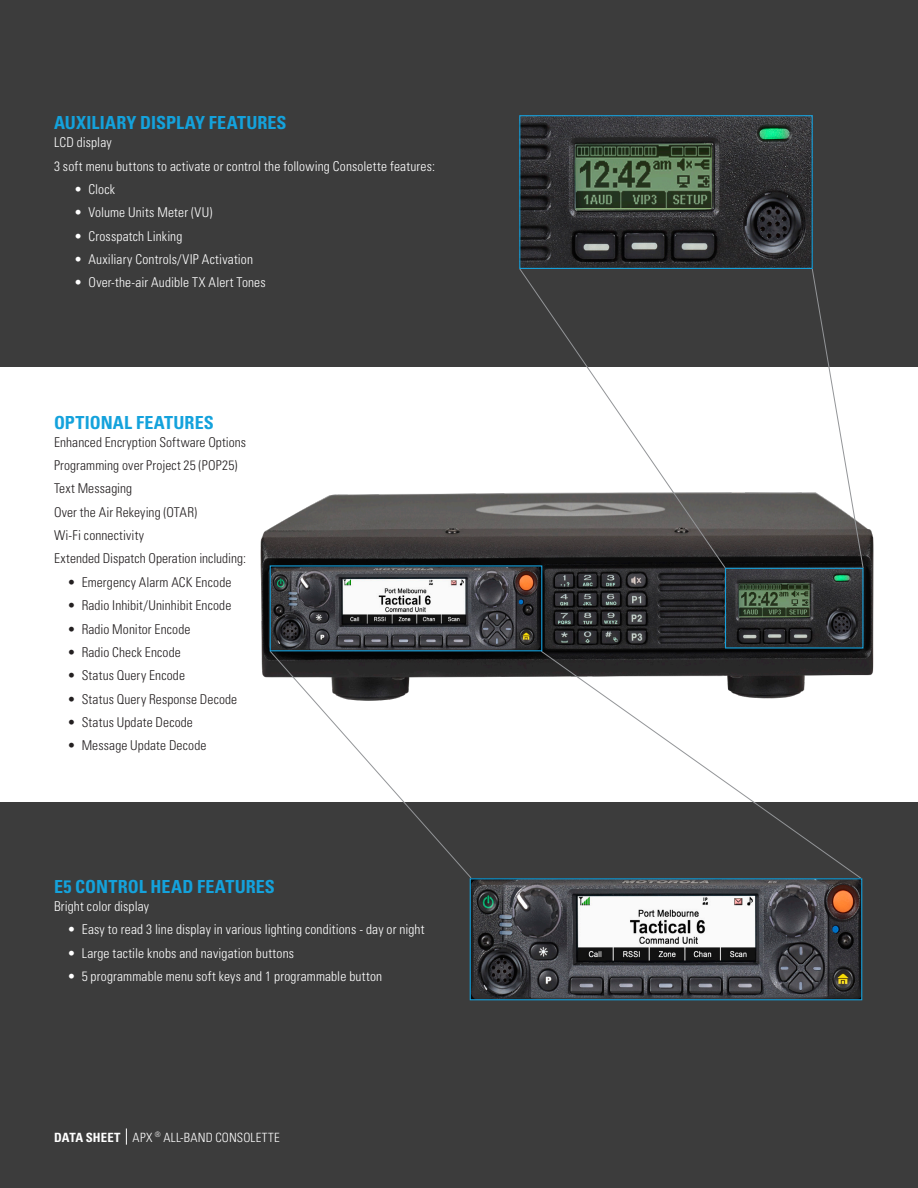
<style>
.page{position:relative;width:918px;height:1188px;background:#fff}
.page>*{position:absolute;margin:0;border:0;box-sizing:border-box;transform-origin:0 0}
.t1{font:700 condensed 18px "Univers";letter-spacing:.01em;color:#14a2dc}
.t2{font:300 condensed 13.5px "Univers";letter-spacing:.01em;color:#fff}
.t3{font:300 condensed 13.5px "Univers";letter-spacing:.01em;color:#231f20}
.t4{font:300 condensed 12.75px "Univers";letter-spacing:.02em;color:#fff}
.s1{font-weight:700}
</style>
<div class="page">
<div style="left:0;top:802px;width:918px;height:386px;background:#3c3c3c"></div>
<div style="left:0;top:0;width:918px;height:367px;background:#3c3c3c"></div>
<svg style="left:126px;top:1128px;width:1px;height:17px"></svg>
<img style="left:260px;top:492px;width:614px;height:186px">
<svg style="left:269px;top:650px;width:203px;height:229px"></svg>
<svg style="left:540px;top:650px;width:323px;height:230px"></svg>
<svg style="left:519px;top:269px;width:207px;height:300px"></svg>
<svg style="left:811px;top:269px;width:53px;height:300px"></svg>
<img style="left:472px;top:880px;width:388px;height:118px">
<div style="left:470px;top:878px;width:392px;height:122px;border:1px solid #16a0db"></div>
<div style="left:725px;top:568px;width:138px;height:81px;border:1px solid #16a0db"></div>
<img style="left:521px;top:117px;width:290px;height:150px">
<div style="left:519px;top:115px;width:294px;height:154px;border:1px solid #16a0db"></div>
<div style="left:270px;top:565px;width:272px;height:86px;border:1px solid #16a0db"></div>
<p class="t1" style="left:54px;top:112px;width:234px">AUXILIARY DISPLAY FEATURES</p>
<p class="t2" style="left:54px;top:134px;width:59px">LCD display</p>
<p class="t2" style="left:54px;top:158px;width:383px">3 soft menu buttons to activate or control the following Consolette features:</p>
<p class="t2" style="left:74px;top:181px;width:42px">• Clock</p>
<p class="t2" style="left:74px;top:204px;width:140px">• Volume Units Meter (VU)</p>
<p class="t2" style="left:74px;top:228px;width:110px">• Crosspatch Linking</p>
<p class="t2" style="left:74px;top:251px;width:180px">• Auxiliary Controls/VIP Activation</p>
<p class="t2" style="left:74px;top:274px;width:193px">• Over-the-air Audible TX Alert Tones</p>
<p class="t1" style="left:54px;top:411px;width:161px">OPTIONAL FEATURES</p>
<p class="t3" style="left:54px;top:434px;width:193px">Enhanced Encryption Software Options</p>
<p class="t3" style="left:54px;top:457px;width:185px">Programming over Project 25 (POP25)</p>
<p class="t3" style="left:54px;top:481px;width:80px">Text Messaging</p>
<p class="t3" style="left:54px;top:504px;width:145px">Over the Air Rekeying (OTAR)</p>
<p class="t3" style="left:54px;top:527px;width:92px">Wi-Fi connectivity</p>
<p class="t3" style="left:54px;top:551px;width:194px">Extended Dispatch Operation including:</p>
<p class="t3" style="left:68px;top:574px;width:165px">• Emergency Alarm ACK Encode</p>
<p class="t3" style="left:68px;top:597px;width:165px">• Radio Inhibit/Uninhibit Encode</p>
<p class="t3" style="left:68px;top:621px;width:125px">• Radio Monitor Encode</p>
<p class="t3" style="left:68px;top:644px;width:115px">• Radio Check Encode</p>
<p class="t3" style="left:68px;top:667px;width:119px">• Status Query Encode</p>
<p class="t3" style="left:68px;top:691px;width:171px">• Status Query Response Decode</p>
<p class="t3" style="left:68px;top:714px;width:127px">• Status Update Decode</p>
<p class="t3" style="left:68px;top:737px;width:140px">• Message Update Decode</p>
<p class="t1" style="left:54px;top:876px;width:222px">E5 CONTROL HEAD FEATURES</p>
<p class="t2" style="left:54px;top:898px;width:97px">Bright color display</p>
<p class="t2" style="left:68px;top:922px;width:359px">• Easy to read 3 line display in various lighting conditions - day or night</p>
<p class="t2" style="left:68px;top:945px;width:228px">• Large tactile knobs and navigation buttons</p>
<p class="t2" style="left:68px;top:968px;width:316px">• 5 programmable menu soft keys and 1 programmable button</p>
<p class="t4" style="left:54px;top:1130px;width:227px"><span class="s1">DATA SHEET</span> APX <sup>®</sup> ALL-BAND CONSOLETTE</p>
</div>
